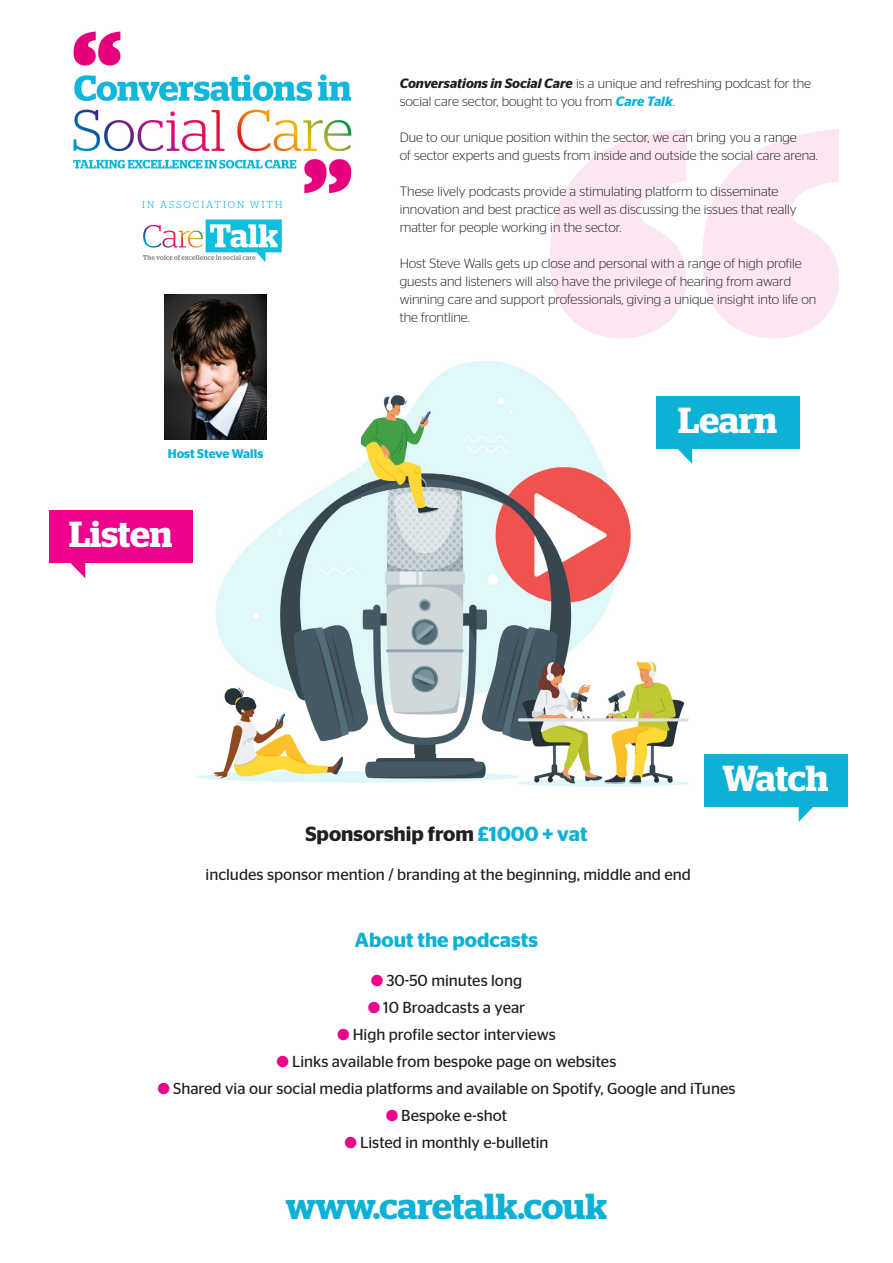
<style>
.page{position:relative;width:893px;height:1263px;background:#fff}
.page>*{position:absolute;margin:0;border:0;box-sizing:border-box;transform-origin:0 0}
.t1{font:600 36.15px "Stag";color:#0db1d5}
.t2{font:600 36.15px "Stag";color:#fff}
.t3{font:600 20.4px "Stag Sans";color:#231f20}
.t4{font:600 20.4px "Stag Sans";color:#0db1d5}
.t5{font:15.9px "Stag Sans";color:#231f20}
.t6{font:300 13.5px/18px "Stag Sans";color:#231f20}
.t7{font:600 12.6px "Stag Sans";color:#0db1d5}
.t8{font:300 10.05px "Stag";letter-spacing:.2em;color:#0db1d5}
.s1{font-weight:600;font-style:italic}
.s2{font-weight:600;font-style:italic;color:#0db1d5}
.s3{color:#0db1d5}
.s4{color:#ed028c}
</style>
<div class="page">
<img style="left:197px;top:338px;width:530px;height:449px">
<img style="left:164px;top:294px;width:103px;height:146px">
<svg style="left:550px;top:129px;width:289px;height:209px;fill:#fde6f3"></svg>
<svg style="left:70px;top:563px;width:15px;height:15px"></svg>
<div style="left:49px;top:510px;width:144px;height:53px;background:#ed028c"></div>
<svg style="left:662px;top:448px;width:30px;height:16px"></svg>
<div style="left:656px;top:396px;width:143px;height:52px;background:#0db1d5"></div>
<svg style="left:799px;top:806px;width:29px;height:16px"></svg>
<div style="left:704px;top:754px;width:143px;height:52px;background:#0db1d5"></div>
<img style="left:73px;top:31px;width:279px;height:163px">
<svg style="left:143px;top:220px;width:139px;height:42px"></svg>
<p class="t8" style="left:142px;top:198px;width:142px">IN ASSOCIATION WITH</p>
<p class="t7" style="left:168px;top:446px;width:97px">Host Steve Walls</p>
<p class="t2" style="left:69px;top:513px;width:105px">Listen</p>
<p class="t6" style="left:400px;top:75px;width:413px"><span class="s1">Conversations in Social Care</span> is a unique and refreshing podcast for the social care sector, bought to you from <span class="s2">Care Talk</span>.</p>
<p class="t6" style="left:400px;top:129px;width:420px">Due to our unique position within the sector, we can bring you a range<br>of sector experts and guests from inside and outside the social care arena.</p>
<p class="t6" style="left:400px;top:183px;width:398px">These lively podcasts provide a stimulating platform to disseminate innovation and best practice as well as discussing the issues that really matter for people working in the sector.</p>
<p class="t6" style="left:400px;top:255px;width:418px">Host Steve Walls gets up close and personal with a range of high profile guests and listeners will also have the privilege of hearing from award winning care and support professionals, giving a unique insight into life on the frontline.</p>
<p class="t2" style="left:678px;top:399px;width:101px">Learn</p>
<p class="t2" style="left:722px;top:757px;width:107px">Watch</p>
<p class="t3" style="left:305px;top:822px;width:284px">Sponsorship from <span class="s3">£1000 + vat</span></p>
<p class="t5" style="left:206px;top:866px;width:487px">includes sponsor mention / branding at the beginning, middle and end</p>
<p class="t4" style="left:355px;top:928px;width:185px">About the podcasts</p>
<p class="t5" style="left:371px;top:971px;width:153px"><span class="s4">●</span> 30-50 minutes long</p>
<p class="t5" style="left:368px;top:998px;width:159px"><span class="s4">●</span> 10 Broadcasts a year</p>
<p class="t5" style="left:337px;top:1025px;width:220px"><span class="s4">●</span> High profile sector interviews</p>
<p class="t5" style="left:277px;top:1052px;width:341px"><span class="s4">●</span> Links available from bespoke page on websites</p>
<p class="t5" style="left:157px;top:1079px;width:579px"><span class="s4">●</span> Shared via our social media platforms and available on Spotify, Google and iTunes</p>
<p class="t5" style="left:386px;top:1106px;width:123px"><span class="s4">●</span> Bespoke e-shot</p>
<p class="t5" style="left:344px;top:1133px;width:205px"><span class="s4">●</span> Listed in monthly e-bulletin</p>
<p class="t1" style="left:286px;top:1184px;width:323px">www.caretalk.couk</p>
</div>
